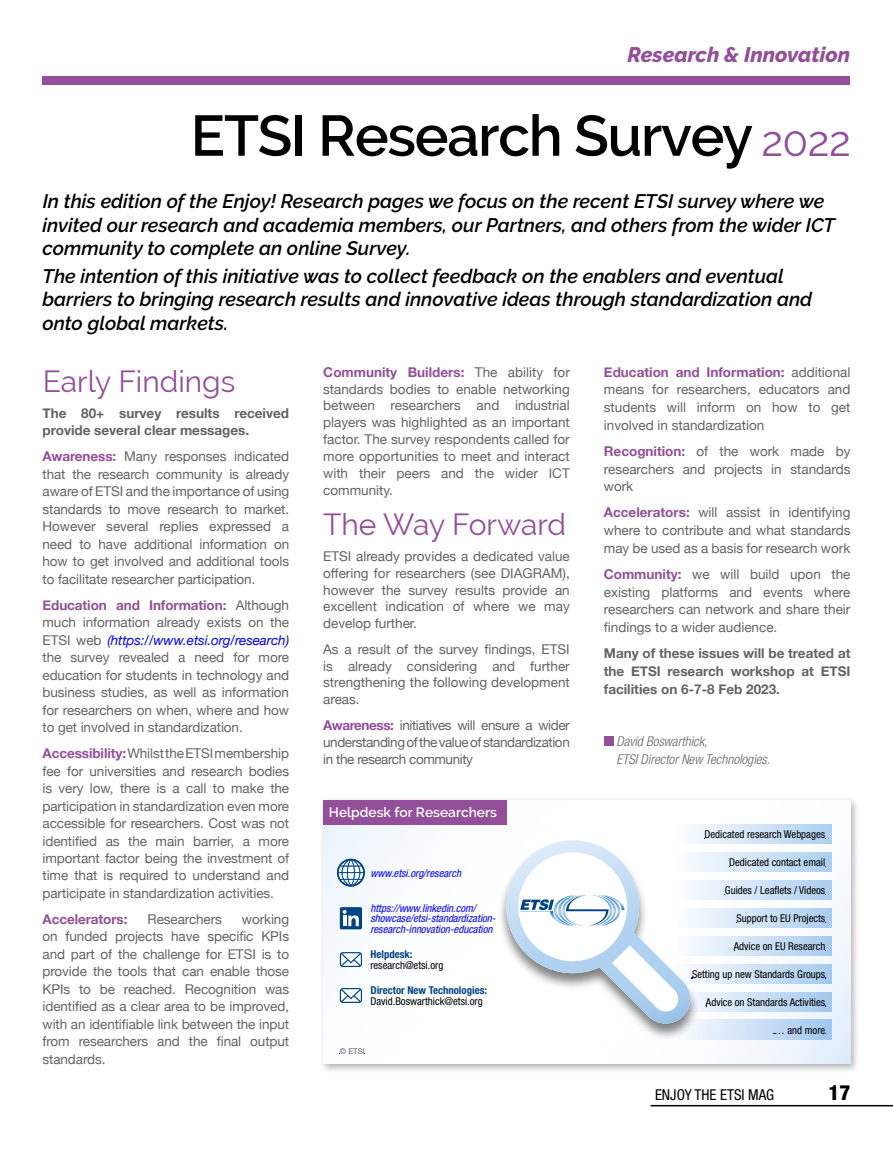
<style>
.page{position:relative;width:893px;height:1149px;background:#fff}
.page>*{position:absolute;margin:0;border:0;box-sizing:border-box;transform-origin:0 0}
.P_17_Research_Innovation_H2{font:600 57px "Raleway";letter-spacing:-.025em;color:#000}
.titre_niveau_1{font:30px "Raleway";color:#934f9a}
.P_17_Research_Innovation_H1{font:italic 800 21px "Raleway";color:#934f9a}
.t1{font:800 condensed 21px "Helvetica Neue";color:#000}
.t2{font:italic 600 19.5px/23.4px "Raleway";color:#000}
.t3{font:condensed 15px "Helvetica Neue";color:#000}
.titre_niveau_1-2{font:600 13.65px "Raleway";color:#fff}
.t4{font:13.5px/17.4px "Helvetica Neue";color:#646363;text-align:justify}
.t5{font:700 13.5px/17.7px "Helvetica Neue";color:#646363}
.t6{font:italic 300 condensed 13.5px/17.7px "Helvetica Neue";color:#646363}
.t7{font:700 13.5px "Helvetica Neue";letter-spacing:-.005em;color:#934f9a}
.t8{font:condensed 10.8px "Helvetica Neue";color:#000}
.t9{font:italic condensed 10.8px/10.8px "Helvetica Neue";color:#00f}
.t10{font:700 condensed 10.8px "Helvetica Neue";color:#004486}
.t11{font:7.8px "Helvetica Neue";color:#646363}
.s1{font-weight:400;font-size:42px;color:#934f9a}
.s2{font-weight:700;color:#934f9a}
.s3{font-style:italic;color:#00f}
</style>
<div class="page">
<hr style="left:651px;top:1104px;width:242px;height:2px;background:#000">
<div style="left:604px;top:736px;width:9px;height:9px;background:#934f9a"></div>
<div style="left:319px;top:795px;width:541px;height:278px;background:#000;opacity:.3"></div>
<svg style="left:323px;top:799px;width:527px;height:264px"></svg>
<div style="left:323px;top:799px;width:183px;height:24px;background:#934f9a"></div>
<svg style="left:337px;top:858px;width:28px;height:28px"></svg>
<svg style="left:340px;top:951px;width:22px;height:15px"></svg>
<svg style="left:340px;top:987px;width:22px;height:15px"></svg>
<svg style="left:340px;top:906px;width:22px;height:23px"></svg>
<svg style="left:343px;top:909px;width:16px;height:16px"></svg>
<div style="left:670px;top:824px;width:161px;height:19px;background:linear-gradient(to right,#fffeff,#aed0f0)"></div>
<svg style="left:700px;top:852px;width:131px;height:19px;background:#cee2f6"></svg>
<svg style="left:700px;top:880px;width:131px;height:19px;background:#cde1f6"></svg>
<svg style="left:700px;top:907px;width:131px;height:20px;background:#cfe2f6"></svg>
<svg style="left:700px;top:935px;width:131px;height:20px;background:#cee1f6"></svg>
<svg style="left:700px;top:963px;width:131px;height:20px;background:#cce1f6"></svg>
<svg style="left:700px;top:991px;width:131px;height:20px;background:#cadff5"></svg>
<svg style="left:700px;top:1019px;width:131px;height:20px;background:#c6ddf4"></svg>
<div style="left:497px;top:838px;width:203px;height:203px;background:#000;opacity:.5"></div>
<svg style="left:506px;top:840px;width:187px;height:183px"></svg>
<div style="left:43px;top:77px;width:807px;height:8px;background:#934f9a"></div>
<p class="P_17_Research_Innovation_H1" style="left:628px;top:43px;width:224px">Research &amp; Innovation</p>
<h2 class="P_17_Research_Innovation_H2" style="left:191px;top:103px;width:662px">ETSI Research Survey <span class="s1">2022</span></h2>
<p class="t2" style="left:43px;top:189px;width:794px">In this edition of the Enjoy! Research pages we focus on the recent ETSI survey where we invited our research and academia members, our Partners, and others from the wider ICT community to complete an online Survey.</p>
<p class="t2" style="left:43px;top:264px;width:771px">The intention of this initiative was to collect feedback on the enablers and eventual barriers to bringing research results and innovative ideas through standardization and onto global markets.</p>
<p class="titre_niveau_1" style="left:43px;top:363px;width:194px">Early Findings</p>
<p class="t5" style="left:43px;top:404px;width:248px">The 80+ survey results received provide several clear messages.</p>
<p class="t4" style="left:43px;top:448px;width:248px"><span class="s2">Awareness:</span> Many responses indicated that the research community is already aware of ETSI and the importance of using standards to move research to market.<br>However several replies expressed a need to have additional information on how to get involved and additional tools to facilitate researcher participation.</p>
<p class="t4" style="left:43px;top:596px;width:248px"><span class="s2">Education and Information:</span> Although much information already exists on the ETSI web <span class="s3">(https://www.etsi.org/research) </span>the survey revealed a need for more education for students in technology and business studies, as well as information for researchers on when, where and how to get involved in standardization.</p>
<p class="t4" style="left:43px;top:745px;width:248px"><span class="s2">Accessibility:</span> Whilst the ETSI membership fee for universities and research bodies is very low, there is a call to make the participation in standardization even more accessible for researchers. Cost was not identified as the main barrier, a more important factor being the investment of time that is required to understand and participate in standardization activities.</p>
<p class="t7" style="left:43px;top:908px;width:87px">Accelerators:</p>
<p class="t4" style="left:147px;top:910px;width:76px">Researchers</p>
<p class="t4" style="left:323px;top:364px;width:248px;line-height:17px"><span class="s2">Community Builders:</span> The ability for standards bodies to enable networking between researchers and industrial players was highlighted as an important factor. The survey respondents called for more opportunities to meet and interact with their peers and the wider ICT community.</p>
<p class="titre_niveau_1" style="left:323px;top:507px;width:244px">The Way Forward</p>
<p class="t4" style="left:323px;top:548px;width:248px;line-height:17px">ETSI already provides a dedicated value offering for researchers (see DIAGRAM), however the survey results provide an excellent indication of where we may develop further.</p>
<p class="t4" style="left:323px;top:641px;width:248px;line-height:17px">As a result of the survey findings, ETSI is already considering and further strengthening the following development areas.</p>
<p class="t4" style="left:323px;top:717px;width:248px;line-height:17px"><span class="s2">Awareness:</span> initiatives will ensure a wider understanding of the value of standardization in the research community</p>
<p class="t4" style="left:604px;top:364px;width:248px"><span class="s2">Education and Information:</span> additional means for researchers, educators and students will inform on how to get involved in standardization</p>
<p class="t4" style="left:604px;top:443px;width:248px"><span class="s2">Recognition:</span> of the work made by researchers and projects in standards work</p>
<p class="t4" style="left:604px;top:504px;width:248px"><span class="s2">Accelerators:</span> will assist in identifying where to contribute and what standards may be used as a basis for research work</p>
<p class="t4" style="left:604px;top:566px;width:248px"><span class="s2">Community:</span> we will build upon the existing platforms and events where researchers can network and share their findings to a wider audience.</p>
<p class="t5" style="left:604px;top:644px;width:248px;text-align:justify">Many of these issues will be treated at the ETSI research workshop at ETSI facilities on 6-7-8 Feb 2023.</p>
<p class="t6" style="left:616px;top:732px;width:155px">David Boswarthick,<br>ETSI Director New Technologies.</p>
<p class="titre_niveau_1-2" style="left:329px;top:803px;width:170px">Helpdesk for Researchers</p>
<p class="t8" style="left:704px;top:828px;width:122px">Dedicated research Webpages</p>
<p class="t8" style="left:729px;top:856px;width:98px">Dedicated contact email</p>
<p class="t8" style="left:725px;top:883px;width:102px">Guides / Leaflets / Videos</p>
<p class="t8" style="left:736px;top:911px;width:90px">Support to EU Projects</p>
<p class="t8" style="left:734px;top:939px;width:93px">Advice on EU Research</p>
<p class="t8" style="left:692px;top:967px;width:135px">Setting up new Standards Groups</p>
<p class="t8" style="left:706px;top:995px;width:121px">Advice on Standards Activities</p>
<p class="t8" style="left:774px;top:1023px;width:53px">… and more</p>
<p class="t9" style="left:370px;top:867px;width:92px">www.etsi.org/research</p>
<p class="t9" style="left:370px;top:902px;width:127px">https://www.linkedin.com/ showcase/etsi-standardization&shy;research-innovation-education</p>
<p class="t4" style="left:43px;top:910px;width:248px;text-indent:199px">working on funded projects have specific KPIs and part of the challenge for ETSI is to provide the tools that can enable those KPIs to be reached. Recognition was identified as a clear area to be improved, with an identifiable link between the input from researchers and the final output standards.</p>
<p class="t10" style="left:370px;top:947px;width:44px">Helpdesk:</p>
<p class="t8" style="left:370px;top:958px;width:74px">research@etsi.org</p>
<p class="t10" style="left:370px;top:983px;width:118px">Director New Technologies:</p>
<p class="t8" style="left:370px;top:994px;width:114px">David.Boswarthick@etsi.org</p>
<p class="t11" style="left:340px;top:1045px;width:26px">© ETSI</p>
<p class="t3" style="left:655px;top:1085px;width:121px">ENJOY THE ETSI MAG</p>
<h3 class="t1" style="left:828px;top:1079px;width:23px">17</h3>
</div>
